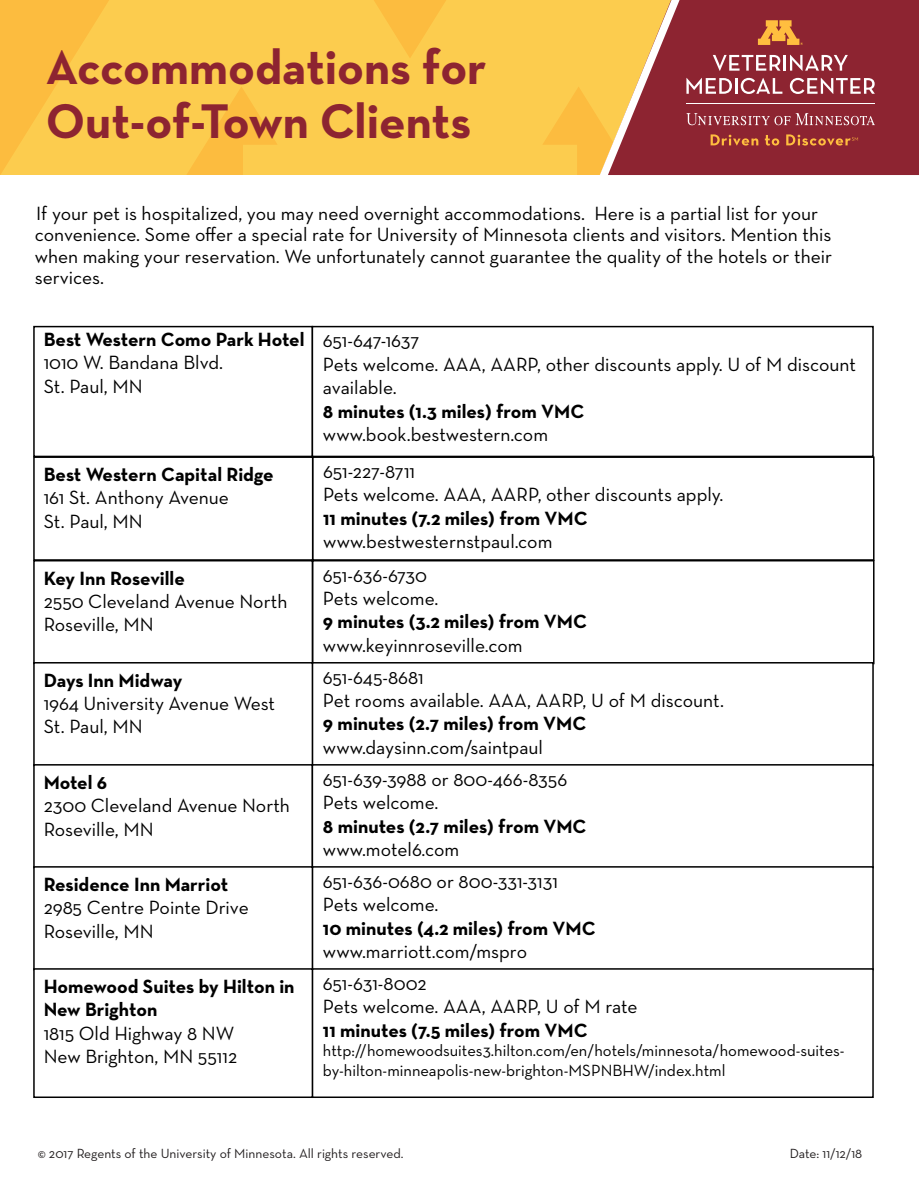
<style>
.page{position:relative;width:919px;height:1189px;background:#fff}
.page>*{position:absolute;margin:0;border:0;box-sizing:border-box;transform-origin:0 0}
.t1{font:700 49.5px/53.8px "Neutra Text";color:#8d2431}
.t2{font:19.5px/23.4px "Neutra Text";color:#000}
.t3{font:700 19.5px/23.4px "Neutra Text";color:#000}
.t4{font:16.5px/19.8px "Neutra Text";color:#000}
.t5{font:13.5px "Neutra Text";color:#231f20}
</style>
<div class="page">
<svg style="left:0;top:0;width:593px;height:174px;background:#fcc94b"></svg>
<div style="left:874px;top:0;width:44px;height:175px;background:#8d2431"></div>
<svg style="left:593px;top:0;width:281px;height:175px;background:#a95245"></svg>
<div style="left:312px;top:456px;width:562px;height:104px;background:#fff;border:2px solid #000"></div>
<div style="left:33px;top:456px;width:280px;height:104px;background:#fff;border:2px solid #000"></div>
<div style="left:312px;top:560px;width:562px;height:104px;background:#fff;border:2px solid #000"></div>
<div style="left:33px;top:560px;width:280px;height:104px;background:#fff;border:2px solid #000"></div>
<div style="left:311px;top:662px;width:562px;height:104px;background:#fff;border:2px solid #000"></div>
<div style="left:33px;top:662px;width:280px;height:104px;background:#fff;border:2px solid #000"></div>
<div style="left:33px;top:764px;width:280px;height:104px;background:#fff;border:2px solid #000"></div>
<div style="left:311px;top:764px;width:562px;height:104px;background:#fff;border:2px solid #000"></div>
<div style="left:311px;top:866px;width:562px;height:104px;background:#fff;border:2px solid #000"></div>
<div style="left:33px;top:866px;width:280px;height:104px;background:#fff;border:2px solid #000"></div>
<div style="left:33px;top:326px;width:280px;height:131px;background:#fff;border:2px solid #000"></div>
<div style="left:311px;top:326px;width:562px;height:131px;background:#fff;border:2px solid #000"></div>
<div style="left:311px;top:968px;width:562px;height:129px;background:#fff"></div>
<div style="left:33px;top:968px;width:280px;height:129px;background:#fff;border:2px solid #000"></div>
<h1 class="t1" style="left:46px;top:39px;width:442px">Accommodations for<br>Out-of-Town Clients</h1>
<p class="t2" style="left:35px;top:202px;width:798px;line-height:21.6px">If your pet is hospitalized, you may need overnight accommodations. Here is a partial list for your convenience. Some offer a special rate for University of Minnesota clients and visitors. Mention this when making your reservation. We unfortunately cannot guarantee the quality of the hotels or their services.</p>
<p class="t3" style="left:44px;top:327px;width:262px">Best Western Como Park Hotel</p>
<p class="t2" style="left:44px;top:351px;width:181px">1010 W. Bandana Blvd.<br>St. Paul, MN</p>
<p class="t3" style="left:44px;top:462px;width:231px">Best Western Capital Ridge</p>
<p class="t2" style="left:44px;top:486px;width:187px">161 St. Anthony Avenue<br>St. Paul, MN</p>
<p class="t3" style="left:44px;top:566px;width:143px">Key Inn Roseville</p>
<p class="t2" style="left:44px;top:589px;width:245px">2550 Cleveland Avenue North<br>Roseville, MN</p>
<p class="t3" style="left:44px;top:668px;width:140px">Days Inn Midway</p>
<p class="t2" style="left:44px;top:691px;width:233px">1964 University Avenue West<br>St. Paul, MN</p>
<p class="t3" style="left:44px;top:770px;width:65px">Motel 6</p>
<p class="t2" style="left:44px;top:793px;width:248px">2300 Cleveland Avenue North<br>Roseville, MN</p>
<p class="t3" style="left:44px;top:872px;width:186px">Residence Inn Marriot</p>
<p class="t2" style="left:44px;top:895px;width:206px">2985 Centre Pointe Drive<br>Roseville, MN</p>
<p class="t3" style="left:44px;top:974px;width:252px">Homewood Suites by Hilton in<br>New Brighton</p>
<p class="t2" style="left:44px;top:1020px;width:195px">1815 Old Highway 8 NW<br>New Brighton, MN 55112</p>
<p class="t2" style="left:323px;top:329px;width:534px">651-647-1637<br>Pets welcome. AAA, AARP, other discounts apply. U of M discount available.</p>
<p class="t3" style="left:323px;top:399px;width:263px">8 minutes (1.3 miles) from VMC</p>
<p class="t2" style="left:323px;top:422px;width:227px">www.book.bestwestern.com</p>
<p class="t2" style="left:323px;top:459px;width:402px">651-227-8711<br>Pets welcome. AAA, AARP, other discounts apply.</p>
<p class="t3" style="left:323px;top:506px;width:266px">11 minutes (7.2 miles) from VMC</p>
<p class="t2" style="left:323px;top:529px;width:231px">www.bestwesternstpaul.com</p>
<p class="t2" style="left:323px;top:563px;width:117px">651-636-6730<br>Pets welcome.</p>
<p class="t3" style="left:323px;top:609px;width:265px">9 minutes (3.2 miles) from VMC</p>
<p class="t2" style="left:323px;top:633px;width:201px">www.keyinnroseville.com</p>
<p class="t2" style="left:323px;top:665px;width:402px">651-645-8681<br>Pet rooms available. AAA, AARP, U of M discount.</p>
<p class="t3" style="left:323px;top:711px;width:265px">9 minutes (2.7 miles) from VMC</p>
<p class="t2" style="left:323px;top:735px;width:221px">www.daysinn.com/saintpaul</p>
<p class="t2" style="left:323px;top:767px;width:246px">651-639-3988 or 800-466-8356<br>Pets welcome.</p>
<p class="t3" style="left:323px;top:813px;width:265px">8 minutes (2.7 miles) from VMC</p>
<p class="t2" style="left:323px;top:837px;width:138px">www.motel6.com</p>
<p class="t2" style="left:323px;top:869px;width:236px">651-636-0680 or 800-331-3131<br>Pets welcome.</p>
<p class="t3" style="left:323px;top:915px;width:274px">10 minutes (4.2 miles) from VMC</p>
<p class="t2" style="left:323px;top:939px;width:206px">www.marriott.com/mspro</p>
<p class="t2" style="left:323px;top:971px;width:316px">651-631-8002<br>Pets welcome. AAA, AARP, U of M rate</p>
<p class="t3" style="left:323px;top:1017px;width:266px">11 minutes (7.5 miles) from VMC</p>
<p class="t4" style="left:323px;top:1040px;width:523px">http://homewoodsuites3.hilton.com/en/hotels/minnesota/homewood-suites&shy;by-hilton-minneapolis-new-brighton-MSPNBHW/index.html</p>
<p class="t5" style="left:38px;top:1144px;width:367px">© 2017 Regents of the University of Minnesota. All rights reserved.</p>
<p class="t5" style="left:789px;top:1144px;width:74px">Date: 11/12/18</p>
</div>
